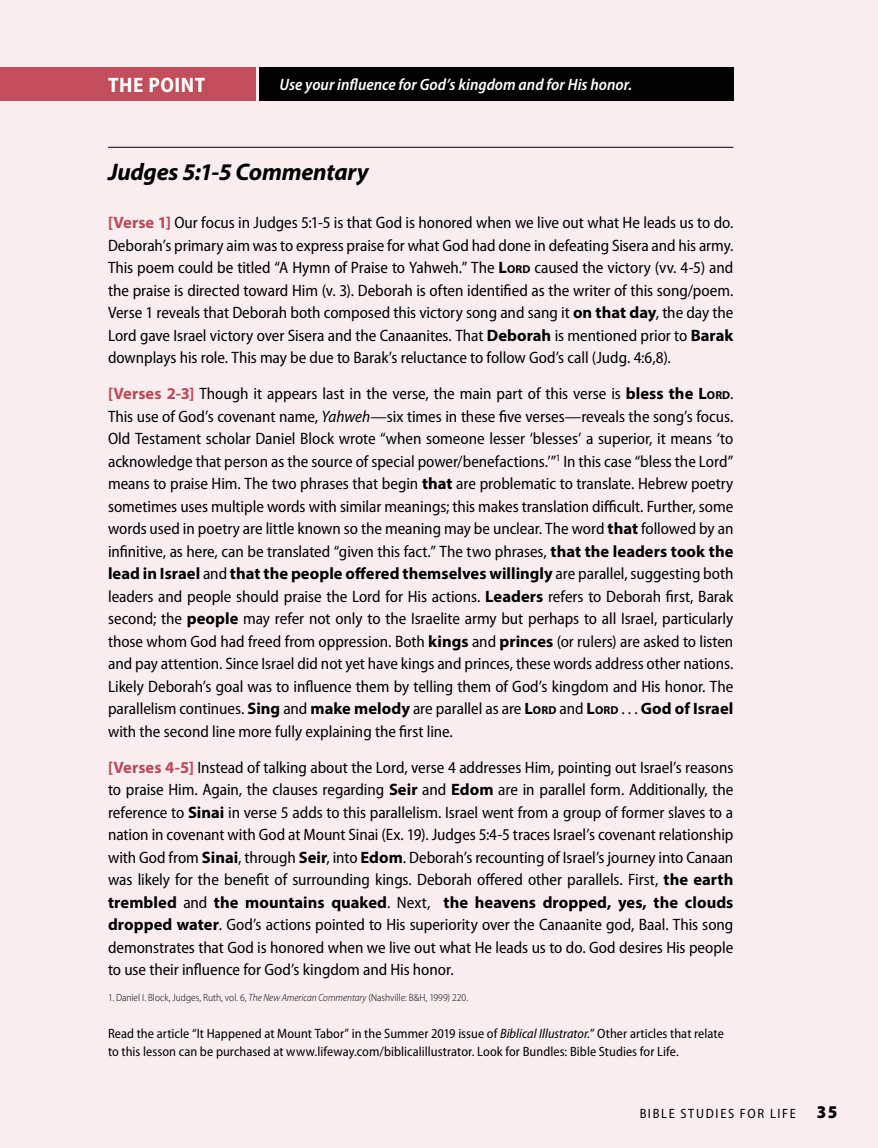
<style>
.page{position:relative;width:878px;height:1148px;background:#f9edef}
.page>*{position:absolute;margin:0;border:0;box-sizing:border-box;transform-origin:0 0}
.t1{font:italic 700 24px "Myriad Pro";letter-spacing:-.01em;color:#000}
.t2{font:700 semi-condensed 21px "Myriad Pro";letter-spacing:.025em;color:#fff}
.t3{font:semi-condensed 16.5px/22.5px "Myriad Pro";letter-spacing:-.005em;color:#000;text-align:justify}
.t4{font:italic 600 semi-condensed 16.5px "Myriad Pro";color:#fff}
.t5{font:semi-condensed 13.5px/18px "Myriad Pro";letter-spacing:.005em;color:#000}
.t6{font:semi-condensed 13.5px "Myriad Pro";letter-spacing:.125em;color:#000}
.t7{font:300 semi-condensed 10.5px "Myriad Pro";color:#000}
.s1{font-weight:700;font-stretch:normal;color:#c24e5c}
.s2{font-weight:700;font-stretch:normal}
.s3{font-weight:700;font-stretch:normal;font-size:11.55px}
.s4{font-style:italic}
.s5{font-weight:900;font-size:18px}
</style>
<div class="page">
<div style="left:0;top:68px;width:256px;height:33px;background:#c24e5c"></div>
<div style="left:259px;top:68px;width:474px;height:33px;background:#000"></div>
<hr style="left:108px;top:147px;width:625px;height:1px;background:#000">
<p class="t2" style="left:108px;top:73px;width:98px">THE POINT</p>
<p class="t4" style="left:279px;top:76px;width:354px">Use your influence for God’s kingdom and for His honor.</p>
<h1 class="t1" style="left:108px;top:156px;width:262px">Judges 5:1-5 Commentary</h1>
<p class="t3" style="left:108px;top:212px;width:627px"><span class="s1">[Verse 1]</span> Our focus in Judges 5:1-5 is that God is honored when we live out what He leads us to do.<br>Deborah’s primary aim was to express praise for what God had done in defeating Sisera and his army.<br>This poem could be titled “A Hymn of Praise to Yahweh.” The <span class="s2">L</span><span class="s3">ORD</span> caused the victory (vv. 4-5) and the praise is directed toward Him (v. 3). Deborah is often identified as the writer of this song/poem.<br>Verse 1 reveals that Deborah both composed this victory song and sang it <span class="s2">on that day</span>, the day the Lord gave Israel victory over Sisera and the Canaanites. That <span class="s2">Deborah</span> is mentioned prior to <span class="s2">Barak </span>downplays his role. This may be due to Barak’s reluctance to follow God’s call (Judg. 4:6,8).</p>
<p class="t3" style="left:108px;top:383px;width:627px"><span class="s1">[Verses 2-3]</span> Though it appears last in the verse, the main part of this verse is <span class="s2">bless the L</span><span class="s3">ORD</span>.<br>This use of God’s covenant name, <span class="s4">Yahweh</span>—six times in these five verses—reveals the song’s focus.<br>Old Testament scholar Daniel Block wrote “when someone lesser ‘blesses’ a superior, it means ‘to acknowledge that person as the source of special power/benefactions.’”<sup>1</sup> In this case “bless the Lord” means to praise Him. The two phrases that begin <span class="s2">that</span> are problematic to translate. Hebrew poetry sometimes uses multiple words with similar meanings; this makes translation difficult. Further, some words used in poetry are little known so the meaning may be unclear. The word <span class="s2">that</span> followed by an infinitive, as here, can be translated “given this fact.” The two phrases, <span class="s2">that the leaders took the lead in Israel</span> and <span class="s2">that the people offered themselves willingly</span> are parallel, suggesting both leaders and people should praise the Lord for His actions. <span class="s2">Leaders</span> refers to Deborah first, Barak second; the <span class="s2">people</span> may refer not only to the Israelite army but perhaps to all Israel, particularly those whom God had freed from oppression. Both <span class="s2">kings</span> and <span class="s2">princes</span> (or rulers) are asked to listen and pay attention. Since Israel did not yet have kings and princes, these words address other nations.<br>Likely Deborah’s goal was to influence them by telling them of God’s kingdom and His honor. The parallelism continues. <span class="s2">Sing</span> and <span class="s2">make melody</span> are parallel as are <span class="s2">L</span><span class="s3">ORD</span> and <span class="s2">L</span><span class="s3">ORD</span> . . . <span class="s2">God of Israel </span>with the second line more fully explaining the first line.</p>
<p class="t3" style="left:108px;top:756px;width:627px"><span class="s1">[Verses 4-5]</span> Instead of talking about the Lord, verse 4 addresses Him, pointing out Israel’s reasons to praise Him. Again, the clauses regarding <span class="s2">Seir</span> and <span class="s2">Edom</span> are in parallel form. Additionally, the reference to <span class="s2">Sinai</span> in verse 5 adds to this parallelism. Israel went from a group of former slaves to a nation in covenant with God at Mount Sinai (Ex. 19). Judges 5:4-5 traces Israel’s covenant relationship with God from <span class="s2">Sinai</span>, through <span class="s2">Seir</span>, into <span class="s2">Edom</span>. Deborah’s recounting of Israel’s journey into Canaan was likely for the benefit of surrounding kings. Deborah offered other parallels. First, <span class="s2">the earth trembled</span> and <span class="s2">the mountains quaked</span>. Next, <span class="s2">the heavens dropped, yes, the clouds dropped water</span>. God’s actions pointed to His superiority over the Canaanite god, Baal. This song demonstrates that God is honored when we live out what He leads us to do. God desires His people to use their influence for God’s kingdom and His honor.</p>
<p class="t7" style="left:108px;top:991px;width:361px">1. Daniel I. Block, Judges, Ruth, vol. 6, <span class="s4">The New American Commentary</span> (Nashville: B&amp;H, 1999) 220.</p>
<p class="t5" style="left:108px;top:1024px;width:617px">Read the article “It Happened at Mount Tabor” in the Summer 2019 issue of <span class="s4">Biblical Illustrator.</span>” Other articles that relate to this lesson can be purchased at www.lifeway.com/biblicalillustrator. Look for Bundles: Bible Studies for Life.</p>
<p class="t6" style="left:639px;top:1106px;width:199px">BIBLE STUDIES FOR LIFE <span class="s5">35</span></p>
</div>
